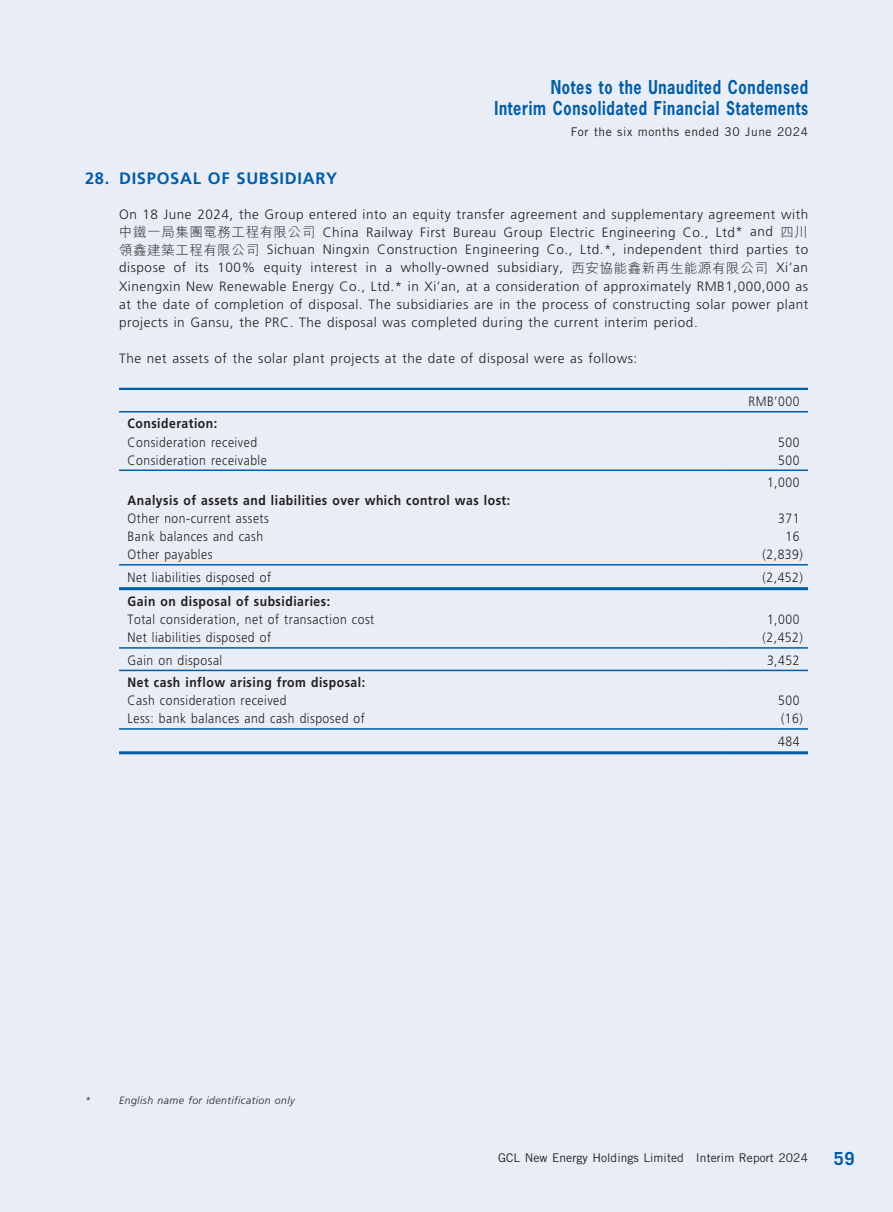
<style>
.page{position:relative;width:893px;height:1212px;background:#e9edf6}
.page>*{position:absolute;margin:0;border:0;box-sizing:border-box;transform-origin:0 0}
.t1{font:700 18px/21px "News Gothic Std";letter-spacing:.045em;color:#015da7;text-align:right;scale:.8 1}
.t2{font:700 18px "Trade Gothic LT Std";color:#015da7}
.t3{font:700 16.5px "Frutiger LT Std";letter-spacing:.04em;color:#015da7}
.t4{font:300 13.5px/18px "Frutiger LT Std";letter-spacing:.04em;color:#231f20;text-align:justify}
.t5{font:300 13.5px/22.5px "Frutiger LT Std";letter-spacing:.04em;color:#231f20;text-align:right;scale:.9 1}
.t6{font:700 13.5px "Frutiger LT Std";letter-spacing:.04em;color:#231f20;scale:.9 1}
.t7{font:12px "Trade Gothic LT Std";letter-spacing:.005em;color:#231f20}
.t8{font:12px "Trade Gothic LT Std";letter-spacing:.045em;color:#231f20}
.t9{font:italic 300 10.5px "Frutiger LT Std";letter-spacing:.04em;color:#231f20}
.s1{font-family:"M Hei HK"}
</style>
<div class="page">
<hr style="left:119px;top:388px;width:604px;height:2px;background:#015da7">
<hr style="left:723px;top:388px;width:85px;height:2px;background:#015da7">
<hr style="left:119px;top:411px;width:604px;height:1px;background:#015da7">
<hr style="left:723px;top:411px;width:85px;height:1px;background:#015da7">
<hr style="left:119px;top:469px;width:604px;height:2px;background:#015da7">
<hr style="left:723px;top:469px;width:85px;height:2px;background:#015da7">
<hr style="left:119px;top:564px;width:604px;height:1px;background:#015da7">
<hr style="left:723px;top:564px;width:85px;height:1px;background:#015da7">
<hr style="left:119px;top:587px;width:604px;height:3px;background:#015da7">
<hr style="left:723px;top:587px;width:85px;height:3px;background:#015da7">
<hr style="left:119px;top:647px;width:604px;height:2px;background:#015da7">
<hr style="left:723px;top:647px;width:85px;height:2px;background:#015da7">
<hr style="left:119px;top:670px;width:604px;height:1px;background:#015da7">
<hr style="left:723px;top:670px;width:85px;height:1px;background:#015da7">
<hr style="left:119px;top:728px;width:604px;height:2px;background:#015da7">
<hr style="left:723px;top:728px;width:85px;height:2px;background:#015da7">
<hr style="left:119px;top:751px;width:604px;height:3px;background:#015da7">
<hr style="left:723px;top:751px;width:85px;height:3px;background:#015da7">
<h1 class="t1" style="left:494px;top:77px;width:393px">Notes to the Unaudited Condensed<br>Interim Consolidated Financial Statements</h1>
<p class="t8" style="left:571px;top:125px;width:239px">For the six months ended 30 June 2024</p>
<p class="t3" style="left:85px;top:168px;width:254px">28. DISPOSAL OF SUBSIDIARY</p>
<p class="t4" style="left:119px;top:206px;width:691px">On 18 June 2024, the Group entered into an equity transfer agreement and supplementary agreement with<span class="s1">中鐵一局集團電務工程有限公司</span> China Railway First Bureau Group Electric Engineering Co., Ltd* and <span class="s1">四川領鑫建築工程有限公司</span> Sichuan Ningxin Construction Engineering Co., Ltd.*, independent third parties to dispose of its 100% equity interest in a wholly-owned subsidiary, <span class="s1">西安協能鑫新再生能源有限公司</span> Xi’an Xinengxin New Renewable Energy Co., Ltd.* in Xi’an, at a consideration of approximately RMB1,000,000 as at the date of completion of disposal. The subsidiaries are in the process of constructing solar power plant projects in Gansu, the PRC. The disposal was completed during the current interim period.</p>
<p class="t4" style="left:119px;top:350px;width:520px">The net assets of the solar plant projects at the date of disposal were as follows:</p>
<p class="t5" style="left:748px;top:390px;width:58px">RMB’000</p>
<p class="t6" style="left:128px;top:416px;width:101px">Consideration:</p>
<p class="t5" style="left:128px;top:431px;width:145px">Consideration received</p>
<p class="t5" style="left:778px;top:431px;width:25px">500</p>
<p class="t5" style="left:128px;top:449px;width:156px">Consideration receivable</p>
<p class="t5" style="left:767px;top:449px;width:38px">500<br>1,000</p>
<p class="t6" style="left:128px;top:492px;width:427px">Analysis of assets and liabilities over which control was lost:</p>
<p class="t5" style="left:128px;top:507px;width:159px">Other non-current assets</p>
<p class="t5" style="left:778px;top:507px;width:25px">371</p>
<p class="t5" style="left:128px;top:525px;width:152px">Bank balances and cash</p>
<p class="t5" style="left:785px;top:525px;width:17px">16</p>
<p class="t5" style="left:128px;top:543px;width:96px">Other payables</p>
<p class="t5" style="left:763px;top:543px;width:46px">(2,839)</p>
<p class="t5" style="left:128px;top:566px;width:161px">Net liabilities disposed of</p>
<p class="t5" style="left:763px;top:566px;width:46px">(2,452)</p>
<p class="t6" style="left:128px;top:593px;width:227px">Gain on disposal of subsidiaries:</p>
<p class="t5" style="left:128px;top:609px;width:276px">Total consideration, net of transaction cost</p>
<p class="t5" style="left:767px;top:609px;width:38px">1,000</p>
<p class="t5" style="left:128px;top:627px;width:161px">Net liabilities disposed of</p>
<p class="t5" style="left:763px;top:627px;width:46px">(2,452)</p>
<p class="t5" style="left:128px;top:649px;width:107px">Gain on disposal</p>
<p class="t5" style="left:767px;top:649px;width:38px">3,452</p>
<p class="t6" style="left:128px;top:674px;width:265px">Net cash inflow arising from disposal:</p>
<p class="t5" style="left:128px;top:690px;width:178px">Cash consideration received</p>
<p class="t5" style="left:778px;top:690px;width:25px">500</p>
<p class="t5" style="left:128px;top:708px;width:265px">Less: bank balances and cash disposed of</p>
<p class="t5" style="left:778px;top:708px;width:29px;text-align:left">(16)<br>484</p>
<p class="t9" style="left:85px;top:1094px;width:7px">*</p>
<p class="t9" style="left:119px;top:1094px;width:177px">English name for identification only</p>
<p class="t7" style="left:498px;top:1151px;width:311px">GCL New Energy Holdings Limited Interim Report 2024</p>
<h1 class="t2" style="left:834px;top:1148px;width:22px">59</h1>
</div>
